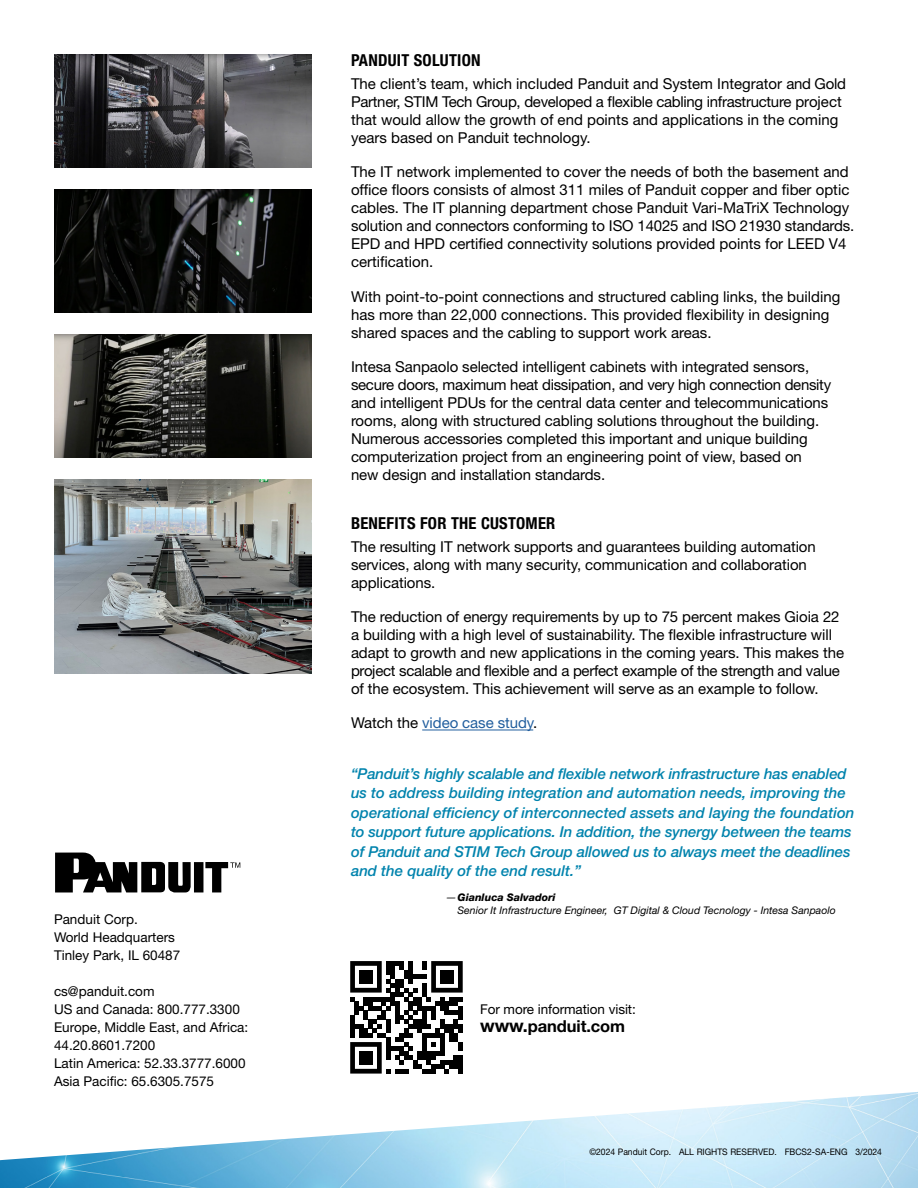
<style>
.page{position:relative;width:918px;height:1188px;background:#fff}
.page>*{position:absolute;margin:0;border:0;box-sizing:border-box;transform-origin:0 0}
.t1{font:700 condensed 16.5px "Helvetica Neue LT Std";letter-spacing:.015em;color:#000}
.t2{font:700 16.5px "Helvetica Neue LT Std";letter-spacing:-.005em;color:#000}
.t3{font:15px/18px "Helvetica Neue LT Std";letter-spacing:-.005em;color:#000}
.t4{font:italic 500 15px/19.5px "Helvetica Neue LT Std";letter-spacing:-.01em;color:#0083ad}
.t5{font:15px "Helvetica Neue LT Std";letter-spacing:-.005em;color:#215e9e}
.t6{font:13.5px/18px "Helvetica Neue LT Std";color:#000}
.t7{font:italic 10.5px/12.8px "Helvetica Neue LT Std";color:#000}
.t8{font:9px "Helvetica Neue LT Std";color:#000;scale:.95 1}
.s1{color:#000}
.s2{font-stretch:condensed}
.s3{font-weight:800}
.s4{font-size:18px}
</style>
<div class="page">
<hr style="left:422px;top:730px;width:111px;height:1px;background:#215e9e">
<img style="left:54px;top:190px;width:258px;height:122px">
<img style="left:54px;top:334px;width:258px;height:124px">
<img style="left:54px;top:480px;width:258px;height:193px">
<img style="left:0;top:1092px;width:918px;height:96px">
<img style="left:54px;top:54px;width:258px;height:113px">
<svg style="left:350px;top:961px;width:113px;height:113px"></svg>
<div style="left:359px;top:970px;width:14px;height:14px;background:#000"></div>
<div style="left:440px;top:970px;width:14px;height:14px;background:#000"></div>
<div style="left:359px;top:1051px;width:14px;height:14px;background:#000"></div>
<svg style="left:55px;top:853px;width:185px;height:39px"></svg>
<p class="t6" style="left:54px;top:910px;width:128px">Panduit Corp.<br>World Headquarters<br>Tinley Park, IL 60487</p>
<p class="t6" style="left:54px;top:982px;width:196px">cs@panduit.com<br>US and Canada: 800.777.3300<br>Europe, Middle East, and Africa:<br>44.20.8601.7200<br>Latin America: 52.33.3777.6000<br>Asia Pacific: 65.6305.7575</p>
<p class="t1" style="left:351px;top:50px;width:131px">PANDUIT SOLUTION</p>
<p class="t3" style="left:351px;top:75px;width:496px">The client’s team, which included Panduit and System Integrator and Gold Partner, STIM Tech Group, developed a flexible cabling infrastructure project that would allow the growth of end points and applications in the coming years based on Panduit technology.</p>
<p class="t3" style="left:351px;top:163px;width:505px">The IT network implemented to cover the needs of both the basement and office floors consists of almost 311 miles of Panduit copper and fiber optic cables. The IT planning department chose Panduit Vari-MaTriX Technology solution and connectors conforming to ISO 14025 and ISO 21930 standards.<br>EPD and HPD certified connectivity solutions provided points for LEED V4 certification.</p>
<p class="t3" style="left:351px;top:287px;width:491px">With point-to-point connections and structured cabling links, the building has more than 22,000 connections. This provided flexibility in designing shared spaces and the cabling to support work areas.</p>
<p class="t3" style="left:351px;top:357px;width:482px">Intesa Sanpaolo selected intelligent cabinets with integrated sensors, secure doors, maximum heat dissipation, and very high connection density and intelligent PDUs for the central data center and telecommunications rooms, along with structured cabling solutions throughout the building.<br>Numerous accessories completed this important and unique building computerization project from an engineering point of view, based on new design and installation standards.</p>
<p class="t1" style="left:351px;top:513px;width:206px">BENEFITS FOR THE CUSTOMER</p>
<p class="t3" style="left:351px;top:538px;width:466px">The resulting IT network supports and guarantees building automation services, along with many security, communication and collaboration applications.</p>
<p class="t3" style="left:351px;top:608px;width:495px">The reduction of energy requirements by up to 75 percent makes Gioia 22 a building with a high level of sustainability. The flexible infrastructure will adapt to growth and new applications in the coming years. This makes the project scalable and flexible and a perfect example of the strength and value of the ecosystem. This achievement will serve as an example to follow.</p>
<p class="t5" style="left:351px;top:714px;width:188px"><span class="s1">Watch the</span> video case study<span class="s1">.</span></p>
<p class="t4" style="left:351px;top:764px;width:505px">“Panduit’s highly scalable and flexible network infrastructure has enabled us to address building integration and automation needs, improving the operational efficiency of interconnected assets and laying the foundation to support future applications. In addition, the synergy between the teams of Panduit and STIM Tech Group allowed us to always meet the deadlines and the quality of the end result.”</p>
<p class="t7" style="left:458px;top:891px;width:380px;text-indent:-11px"><span class="s2">—</span> <span class="s3">Gianluca Salvadori<br></span>Senior It Infrastructure Engineer, GT Digital &amp; Cloud Tecnology - Intesa Sanpaolo</p>
<p class="t6" style="left:480px;top:1000px;width:157px">For more information visit:</p>
<p class="t2" style="left:480px;top:1016px;width:147px"><span class="s4">www.</span>panduit.com</p>
<p class="t8" style="left:589px;top:1146px;width:310px">©2024 Panduit Corp. ALL RIGHTS RESERVED. FBCS2-SA-ENG 3/2024</p>
</div>
